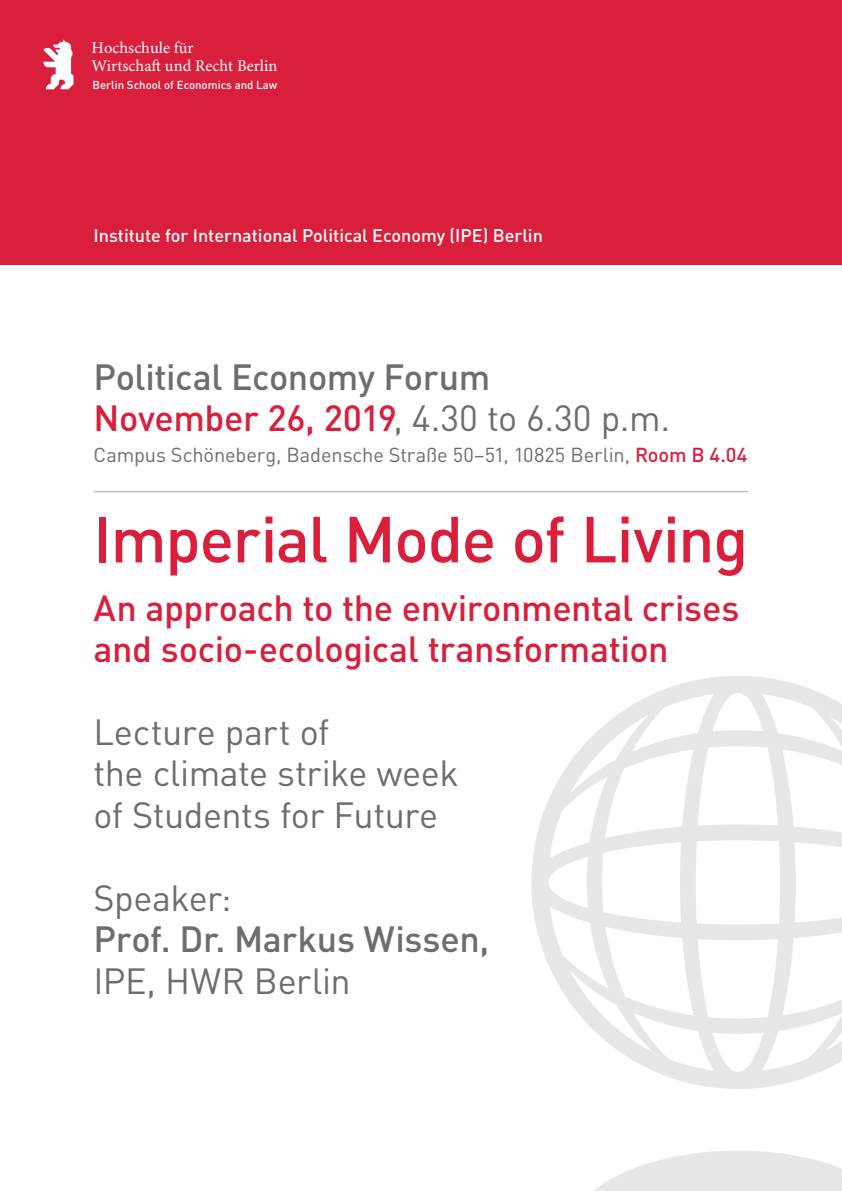
<style>
.page{position:relative;width:842px;height:1191px;background:#fff}
.page>*{position:absolute;margin:0;border:0;box-sizing:border-box;transform-origin:0 0}
.t1{font:500 64px "DIN Pro";letter-spacing:-.02em;color:#da1f3d}
.t2{font:36px/41.4px "DIN Pro";letter-spacing:-.015em;color:#6c6d70}
.t3{font:500 36px/41.4px "DIN Pro";letter-spacing:-.01em;color:#6c6d70}
.t4{font:500 36px/41.4px "DIN Pro";letter-spacing:-.01em;color:#da1f3d}
.t5{font:20px "DIN Pro";letter-spacing:-.005em;color:#6c6d70}
.t6{font:500 18px "DIN Pro";color:#fff}
.t7{font:16.4px/18.2px "Minion Pro";color:#fff}
.t8{font:500 11.4px "DIN Pro";color:#fff}
.s1{color:#da1f3d}
.s2{font-weight:400}
.s3{font-weight:500;color:#da1f3d}
</style>
<div class="page">
<div style="left:0;top:0;width:842px;height:265px;background:#da1f3d"></div>
<svg style="left:43px;top:40px;width:30px;height:49px"></svg>
<hr style="left:94px;top:491px;width:654px;height:1px;background:#a8a9ad">
<svg style="left:531px;top:676px;width:311px;height:515px"></svg>
<p class="t7" style="left:91px;top:39px;width:187px">Hochschule für<br>Wirtschaft und Recht Berlin</p>
<p class="t8" style="left:92px;top:77px;width:186px">Berlin School of Economics and Law</p>
<p class="t6" style="left:94px;top:224px;width:451px">Institute for International Political Economy (IPE) Berlin</p>
<p class="t3" style="left:94px;top:354px;width:578px">Political Economy Forum<br><span class="s1">November 26, 2019</span><span class="s2">, 4.30 to 6.30 p.m.</span></p>
<p class="t5" style="left:94px;top:441px;width:655px">Campus Schöneberg, Badensche Straße 50–51, 10825 Berlin, <span class="s3">Room B 4.04</span></p>
<h1 class="t1" style="left:94px;top:496px;width:656px">Imperial Mode of Living</h1>
<p class="t4" style="left:94px;top:585px;width:647px">An approach to the environmental crises and socio-ecological transformation</p>
<p class="t2" style="left:94px;top:710px;width:367px">Lecture part of<br>the climate strike week of Students for Future</p>
<p class="t2" style="left:94px;top:875px;width:139px">Speaker:</p>
<p class="t3" style="left:94px;top:917px;width:397px">Prof. Dr. Markus Wissen,</p>
<p class="t2" style="left:94px;top:958px;width:259px">IPE, HWR Berlin</p>
</div>
